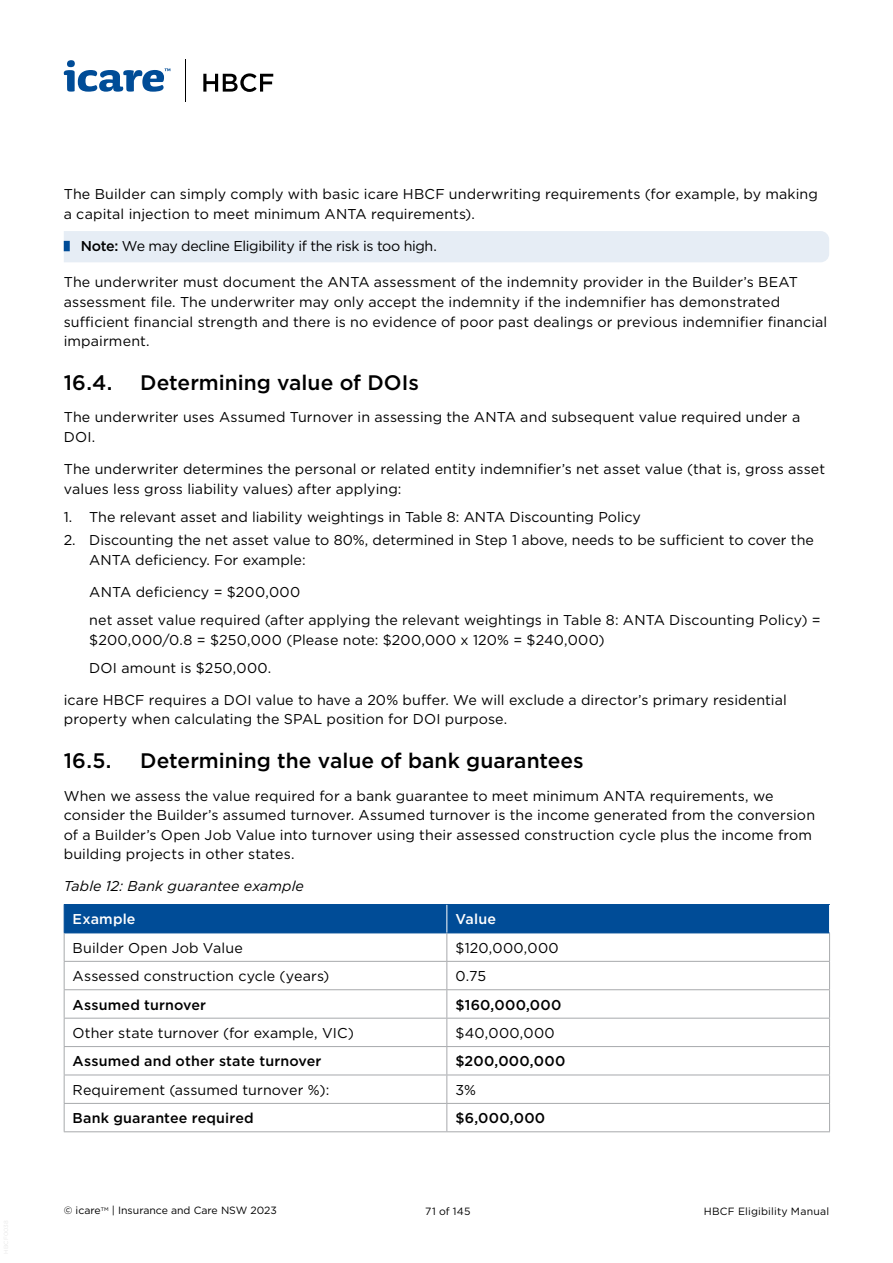
<style>
.page{position:relative;width:893px;height:1263px;background:#fff}
.page>*{position:absolute;margin:0;border:0;box-sizing:border-box;transform-origin:0 0}
.H2_Num{font:500 21px "Gotham";color:#000}
.Body_Copy{font:14.25px/19.5px "Gotham";letter-spacing:.01em;color:#000}
.Body_indent_L2_6mm{font:14.25px/19.5px "Gotham";letter-spacing:.01em;color:#000}
.Body_Copy-2{font:500 14.25px "Gotham";letter-spacing:.015em;color:#000}
.Note{font:14.25px "Gotham";letter-spacing:-.025em;color:#000}
.Table_Info{font:italic 14.25px "Gotham";letter-spacing:.005em;color:#000}
.Table_Header{font:500 14.25px "Gotham";letter-spacing:.01em;color:#fff}
.t1{font:10.5px "Gotham";letter-spacing:.005em;color:#000}
.s1{font-weight:500}
</style>
<div class="page">
<div style="left:64px;top:231px;width:765px;height:31px;background:#e6edf5"></div>
<div style="left:64px;top:241px;width:6px;height:10px;background:#004c97"></div>
<svg style="left:64px;top:904px;width:766px;height:227px"></svg>
<hr style="left:64px;top:1131px;width:383px;height:1px;background:#a7a9ac">
<hr style="left:447px;top:1131px;width:383px;height:1px;background:#a7a9ac">
<hr style="left:185px;top:60px;width:1px;height:42px;background:#000">
<svg style="left:64px;top:60px;width:106px;height:32px"></svg>
<svg style="left:203px;top:73px;width:70px;height:19px"></svg>
<p class="Body_Copy" style="left:64px;top:184px;width:756px">The Builder can simply comply with basic icare HBCF underwriting requirements (for example, by making a capital injection to meet minimum ANTA requirements).</p>
<p class="Note" style="left:81px;top:237px;width:358px"><span class="s1">Note:</span> We may decline Eligibility if the risk is too high.</p>
<p class="Body_Copy" style="left:64px;top:272px;width:765px">The underwriter must document the ANTA assessment of the indemnity provider in the Builder’s BEAT assessment file. The underwriter may only accept the indemnity if the indemnifier has demonstrated sufficient financial strength and there is no evidence of poor past dealings or previous indemnifier financial impairment.</p>
<h2 class="H2_Num" style="left:64px;top:369px;width:50px">16.4.</h2>
<h2 class="H2_Num" style="left:140px;top:369px;width:280px">Determining value of DOIs</h2>
<p class="Body_Copy" style="left:64px;top:407px;width:738px">The underwriter uses Assumed Turnover in assessing the ANTA and subsequent value required under a<br>DOI.</p>
<p class="Body_Copy" style="left:64px;top:459px;width:763px">The underwriter determines the personal or related entity indemnifier’s net asset value (that is, gross asset values less gross liability values) after applying:</p>
<p class="Body_Copy" style="left:64px;top:506px;width:579px">1. The relevant asset and liability weightings in Table 8: ANTA Discounting Policy</p>
<p class="Body_Copy" style="left:89px;top:530px;width:726px;text-indent:-26px">2. Discounting the net asset value to 80%, determined in Step 1 above, needs to be sufficient to cover the<br>ANTA deficiency. For example:</p>
<p class="Body_indent_L2_6mm" style="left:89px;top:582px;width:213px">ANTA deficiency = $200,000</p>
<p class="Body_indent_L2_6mm" style="left:89px;top:610px;width:733px">net asset value required (after applying the relevant weightings in Table 8: ANTA Discounting Policy) = $200,000/0.8 = $250,000 (Please note: $200,000 x 120% = $240,000)</p>
<p class="Body_indent_L2_6mm" style="left:89px;top:657px;width:184px">DOI amount is $250,000.</p>
<p class="Body_Copy" style="left:64px;top:690px;width:724px">icare HBCF requires a DOI value to have a 20% buffer. We will exclude a director’s primary residential property when calculating the SPAL position for DOI purpose.</p>
<h2 class="H2_Num" style="left:64px;top:747px;width:49px">16.5.</h2>
<h2 class="H2_Num" style="left:140px;top:747px;width:445px">Determining the value of bank guarantees</h2>
<p class="Body_Copy" style="left:64px;top:785px;width:753px">When we assess the value required for a bank guarantee to meet minimum ANTA requirements, we consider the Builder’s assumed turnover. Assumed turnover is the income generated from the conversion of a Builder’s Open Job Value into turnover using their assessed construction cycle plus the income from building projects in other states.</p>
<p class="Table_Info" style="left:64px;top:877px;width:242px">Table 12: Bank guarantee example</p>
<p class="Table_Header" style="left:73px;top:910px;width:64px">Example</p>
<p class="Table_Header" style="left:455px;top:910px;width:42px">Value</p>
<p class="Body_Copy" style="left:73px;top:938px;width:172px">Builder Open Job Value</p>
<p class="Body_Copy" style="left:455px;top:938px;width:105px">$120,000,000</p>
<p class="Body_Copy" style="left:73px;top:966px;width:258px">Assessed construction cycle (years)</p>
<p class="Body_Copy" style="left:455px;top:966px;width:32px">0.75</p>
<p class="Body_Copy-2" style="left:73px;top:995px;width:135px">Assumed turnover</p>
<p class="Body_Copy-2" style="left:455px;top:995px;width:108px">$160,000,000</p>
<p class="Body_Copy" style="left:73px;top:1023px;width:283px">Other state turnover (for example, VIC)</p>
<p class="Body_Copy" style="left:455px;top:1023px;width:101px">$40,000,000</p>
<p class="Body_Copy-2" style="left:73px;top:1052px;width:250px">Assumed and other state turnover</p>
<p class="Body_Copy-2" style="left:455px;top:1052px;width:112px">$200,000,000</p>
<p class="Body_Copy" style="left:73px;top:1080px;width:258px">Requirement (assumed turnover %):</p>
<p class="Body_Copy" style="left:455px;top:1080px;width:22px">3%</p>
<p class="Body_Copy-2" style="left:73px;top:1109px;width:183px">Bank guarantee required</p>
<p class="Body_Copy-2" style="left:455px;top:1109px;width:91px">$6,000,000</p>
<p class="t1" style="left:64px;top:1203px;width:215px">© icare<sup>TM</sup> | Insurance and Care NSW 2023</p>
<p class="t1" style="left:425px;top:1204px;width:47px">71 of 145</p>
<p class="t1" style="left:704px;top:1204px;width:127px">HBCF Eligibility Manual</p>
</div>
